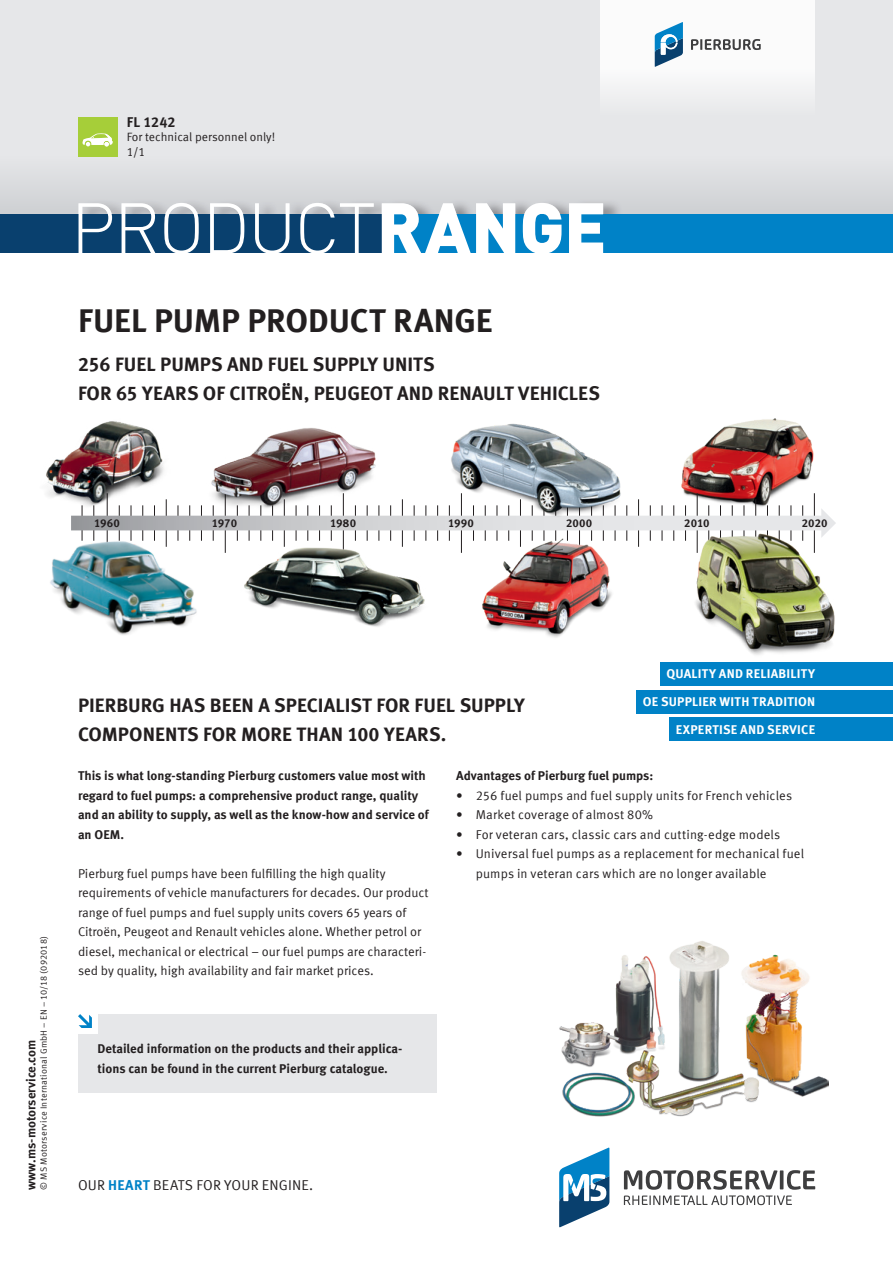
<style>
.page{position:relative;width:893px;height:1263px;background:#fff}
.page>*{position:absolute;margin:0;border:0;box-sizing:border-box;transform-origin:0 0}
.t1{font:300 70.5px "DIN Pro";letter-spacing:-.03em;color:#fff}
.t2{font:700 33px "Meta Offc Pro";letter-spacing:-.005em;color:#231f20}
.t3{font:700 19.5px/29.2px "Meta Offc Pro";color:#231f20}
.t4{font:14.25px "Meta Offc Pro Norm";letter-spacing:.01em;color:#231f20}
.t5{font:700 14.25px "Meta Offc Pro";letter-spacing:.005em;color:#231f20}
.t6{font:12.75px/19.5px "Meta Offc Pro Norm";color:#231f20}
.t7{font:700 12.75px/19.5px "Meta Offc Pro";color:#231f20}
.t8{font:700 12.75px/27.8px "Meta Offc Pro";letter-spacing:.015em;color:#fff;text-align:right}
.t9{font:12px "Meta Offc Pro Norm";color:#231f20}
.t10{font:700 11.4px "Meta Offc Pro";color:#231f20}
.t11{font:9px "Meta Offc Pro Norm";letter-spacing:.02em;color:#231f20}
.s1{font-weight:900}
.s2{font-family:"Meta Offc Pro";font-weight:700;color:#0082c7}
</style>
<div class="page">
<div style="left:0;top:0;width:893px;height:224px;background:#e6e7e9"></div>
<div style="left:600px;top:0;width:215px;height:117px;background:linear-gradient(to bottom,#fff,#edeeef)"></div>
<svg style="left:691px;top:39px;width:70px;height:11px"></svg>
<svg style="left:655px;top:22px;width:28px;height:45px"></svg>
<svg style="left:559px;top:1147px;width:50px;height:80px"></svg>
<svg style="left:624px;top:1170px;width:191px;height:35px"></svg>
<div style="left:0;top:156px;width:893px;height:58px;background:#dbdddf"></div>
<div style="left:80px;top:198px;width:543px;height:16px;background:#231f20;opacity:.4"></div>
<div style="left:0;top:214px;width:893px;height:39px;background:#09406e"></div>
<div style="left:386px;top:214px;width:507px;height:39px;background:#0082c7"></div>
<div style="left:78px;top:117px;width:39px;height:39px;background:#a6ce39"></div>
<svg style="left:82px;top:133px;width:31px;height:13px"></svg>
<img style="left:559px;top:941px;width:270px;height:176px">
<img style="left:681px;top:418px;width:133px;height:81px">
<hr style="left:697px;top:493px;width:1px;height:30px;background:#231f20">
<hr style="left:814px;top:493px;width:1px;height:30px;background:#231f20">
<svg style="left:176px;top:499px;width:639px;height:42px"></svg>
<img style="left:46px;top:421px;width:130px;height:97px">
<img style="left:50px;top:518px;width:160px;height:117px">
<img style="left:217px;top:535px;width:222px;height:92px">
<img style="left:423px;top:423px;width:213px;height:101px">
<img style="left:446px;top:516px;width:208px;height:122px">
<img style="left:196px;top:428px;width:206px;height:94px">
<img style="left:660px;top:504px;width:176px;height:151px">
<div style="left:660px;top:662px;width:233px;height:23px;background:#0082c7"></div>
<div style="left:636px;top:690px;width:257px;height:23px;background:#0082c7"></div>
<div style="left:669px;top:717px;width:224px;height:24px;background:#0082c7"></div>
<div style="left:78px;top:1014px;width:359px;height:78px;background:#e6e7e9"></div>
<div style="left:78px;top:1014px;width:19px;height:19px;background:#fff"></div>
<svg style="left:78px;top:1014px;width:14px;height:14px"></svg>
<p class="t5" style="left:127px;top:111px;width:50px">FL 1242</p>
<p class="t9" style="left:127px;top:143px;width:20px">1/1</p>
<p class="t9" style="left:127px;top:128px;width:150px">For technical personnel only!</p>
<h1 class="t1" style="left:71px;top:174px;width:537px">PRODUCT<span class="s1">RANGE</span></h1>
<h2 class="t2" style="left:78px;top:294px;width:416px">FUEL PUMP PRODUCT RANGE</h2>
<h3 class="t3" style="left:78px;top:348px;width:523px">256 FUEL PUMPS AND FUEL SUPPLY UNITS<br>FOR 65 YEARS OF CITROËN, PEUGEOT AND RENAULT VEHICLES</h3>
<p class="t10" style="left:94px;top:514px;width:27px">1960</p>
<p class="t10" style="left:212px;top:514px;width:27px">1970</p>
<p class="t10" style="left:330px;top:514px;width:28px">1980</p>
<p class="t10" style="left:448px;top:514px;width:27px">1990</p>
<p class="t10" style="left:566px;top:514px;width:28px">2000</p>
<p class="t10" style="left:684px;top:514px;width:27px">2010</p>
<p class="t10" style="left:802px;top:514px;width:27px">2020</p>
<p class="t11" style="left:37px;top:1189px;width:255px;rotate:-90deg">© MS Motorservice International GmbH – EN – 10/18 (092018)</p>
<p class="t7" style="left:21px;top:1189px;width:151px;rotate:-90deg">www.ms-motorservice.com</p>
<h3 class="t3" style="left:78px;top:689px;width:448px">PIERBURG HAS BEEN A SPECIALIST FOR FUEL SUPPLY<br>COMPONENTS FOR MORE THAN 100 YEARS.</h3>
<p class="t8" style="left:643px;top:659px;width:174px">QUALITY AND RELIABILITY<br>OE SUPPLIER WITH TRADITION<br>EXPERTISE AND SERVICE</p>
<p class="t7" style="left:78px;top:765px;width:352px">This is what long-standing Pierburg customers value most with regard to fuel pumps: a comprehensive product range, quality and an ability to supply, as well as the know-how and service of an OEM.</p>
<p class="t6" style="left:78px;top:863px;width:352px">Pierburg fuel pumps have been fulfilling the high quality requirements of vehicle manufacturers for decades. Our product range of fuel pumps and fuel supply units covers 65 years of Citroën, Peugeot and Renault vehicles alone. Whether petrol or diesel, mechanical or electrical – our fuel pumps are characteri&shy;sed by quality, high availability and fair market prices.</p>
<p class="t7" style="left:97px;top:1038px;width:306px">Detailed information on the products and their applica&shy;tions can be found in the current Pierburg catalogue.</p>
<p class="t7" style="left:456px;top:765px;width:199px">Advantages of Pierburg fuel pumps:</p>
<p class="t6" style="left:456px;top:784px;width:337px">• 256 fuel pumps and fuel supply units for French vehicles</p>
<p class="t6" style="left:456px;top:804px;width:198px">• Market coverage of almost 80%</p>
<p class="t6" style="left:456px;top:823px;width:326px">• For veteran cars, classic cars and cutting-edge models</p>
<p class="t6" style="left:476px;top:843px;width:330px;text-indent:-19px">• Universal fuel pumps as a replacement for mechanical fuel pumps in veteran cars which are no longer available</p>
<p class="t4" style="left:78px;top:1174px;width:237px">OUR <span class="s2">HEART</span> BEATS FOR YOUR ENGINE.</p>
</div>
